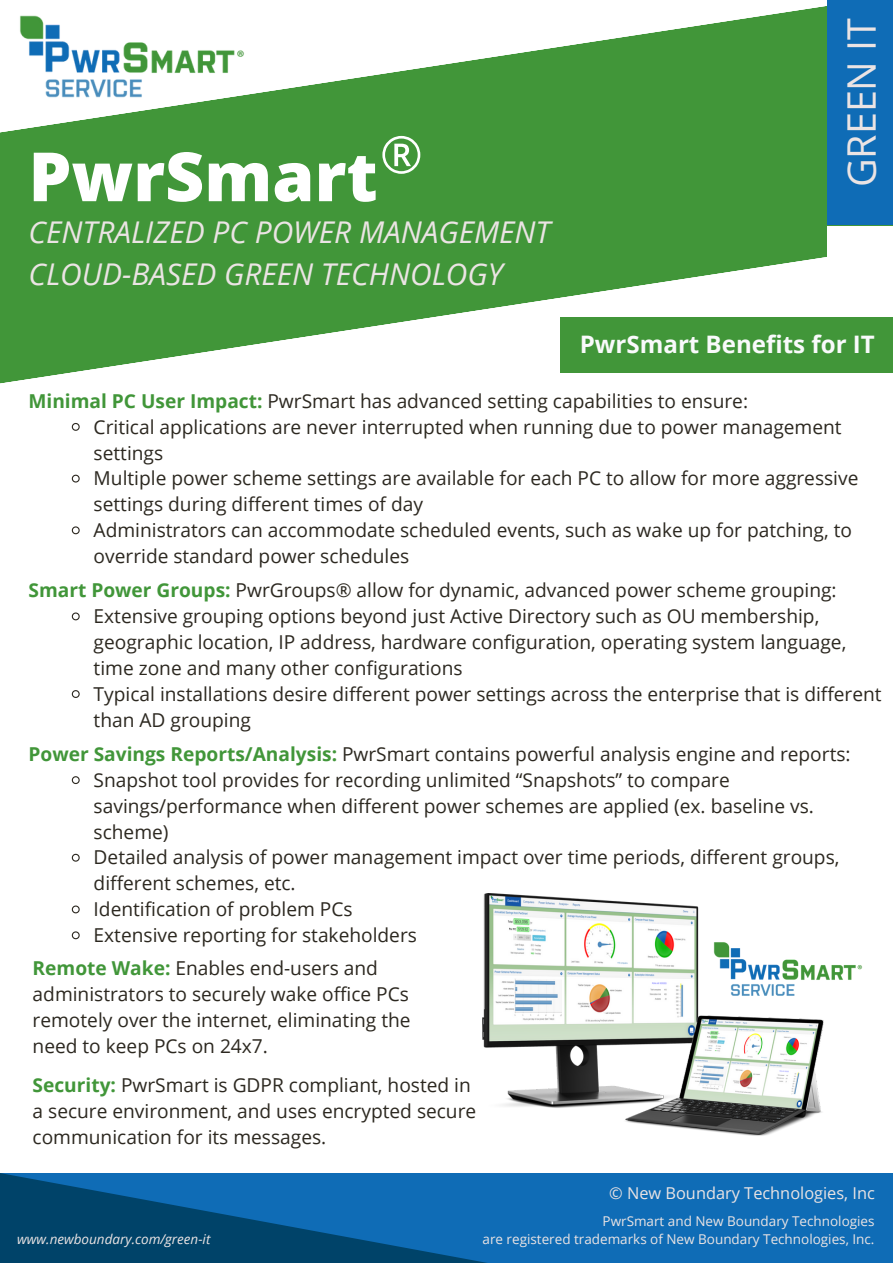
<style>
.page{position:relative;width:893px;height:1264px;background:#fff}
.page>*{position:absolute;margin:0;border:0;box-sizing:border-box;transform-origin:0 0}
.t1{font:800 67.95px "Open Sans";color:#fff}
.t2{font:51.6px "Open Sans";color:#fff}
.t3{font:39.3px "Open Sans";color:#ebe4e4}
.t4{font:italic 30px/41.5px "Open Sans";color:#ebe4e4}
.t5{font:700 24.15px "Open Sans";color:#f9fafb}
.t6{font:19.2px/25.8px "Open Sans";color:#2c2820}
.t7{font:16.35px "Open Sans";color:#ebe4e4}
.t8{font:13.5px/18px "Open Sans";color:#ebe4e4;text-align:right}
.t9{font:italic 13.5px "Open Sans";color:#ebe4e4}
.s1{font-weight:700;color:#419639}
</style>
<div class="page">
<div style="left:0;top:1172px;width:892px;height:90px;background:#0f6cb6"></div>
<svg style="left:0;top:1172px;width:671px;height:90px"></svg>
<img style="left:824px;top:965px;width:39px;height:15px">
<img style="left:482px;top:893px;width:342px;height:243px">
<svg style="left:71px;top:423px;width:9px;height:8px"></svg>
<svg style="left:71px;top:474px;width:9px;height:9px"></svg>
<svg style="left:71px;top:526px;width:9px;height:9px"></svg>
<svg style="left:0;top:6px;width:892px;height:378px;fill:#419639"></svg>
<div style="left:827px;top:0;width:65px;height:225px;background:#0f6cb6"></div>
<div style="left:827px;top:226px;width:65px;height:55px;background:#fff"></div>
<svg style="left:71px;top:612px;width:9px;height:9px"></svg>
<svg style="left:71px;top:690px;width:9px;height:8px"></svg>
<svg style="left:71px;top:776px;width:9px;height:9px"></svg>
<svg style="left:71px;top:853px;width:9px;height:9px"></svg>
<svg style="left:71px;top:905px;width:9px;height:9px"></svg>
<svg style="left:71px;top:931px;width:9px;height:9px"></svg>
<h2 class="t2" style="left:380px;top:118px;width:44px">®</h2>
<h1 class="t1" style="left:28px;top:129px;width:350px">PwrSmart</h1>
<h3 class="t4" style="left:28px;top:211px;width:523px">CENTRALIZED PC POWER MANAGEMENT<br>CLOUD-BASED GREEN TECHNOLOGY</h3>
<h3 class="t3" style="left:833px;top:187px;width:171px;rotate:-90deg">GREEN IT</h3>
<p class="t5" style="left:579px;top:327px;width:296px">PwrSmart Benefits for IT</p>
<p class="t6" style="left:28px;top:387px;width:721px"><span class="s1">Minimal PC User Impact:</span> PwrSmart has advanced setting capabilities to ensure:</p>
<p class="t6" style="left:94px;top:413px;width:766px">Critical applications are never interrupted when running due to power management settings<br>Multiple power scheme settings are available for each PC to allow for more aggressive settings during different times of day<br>Administrators can accommodate scheduled events, such as wake up for patching, to override standard power schedules</p>
<p class="t6" style="left:28px;top:577px;width:809px"><span class="s1">Smart Power Groups:</span> PwrGroups® allow for dynamic, advanced power scheme grouping:</p>
<p class="t6" style="left:94px;top:603px;width:789px">Extensive grouping options beyond just Active Directory such as OU membership, geographic location, IP address, hardware configuration, operating system language, time zone and many other configurations<br>Typical installations desire different power settings across the enterprise that is different than AD grouping</p>
<p class="t6" style="left:28px;top:740px;width:823px"><span class="s1">Power Savings Reports/Analysis:</span> PwrSmart contains powerful analysis engine and reports:</p>
<p class="t6" style="left:94px;top:766px;width:747px">Snapshot tool provides for recording unlimited “Snapshots” to compare savings/performance when different power schemes are applied (ex. baseline vs. scheme)<br>Detailed analysis of power management impact over time periods, different groups, different schemes, etc.<br>Identification of problem PCs<br>Extensive reporting for stakeholders</p>
<p class="t6" style="left:33px;top:955px;width:379px"><span class="s1">Remote Wake:</span> Enables end-users and administrators to securely wake office PCs remotely over the internet, eliminating the need to keep PCs on 24x7.</p>
<p class="t6" style="left:33px;top:1071px;width:445px"><span class="s1">Security:</span> PwrSmart is GDPR compliant, hosted in a secure environment, and uses encrypted secure communication for its messages.</p>
<p class="t7" style="left:609px;top:1181px;width:267px">© New Boundary Technologies, Inc</p>
<p class="t9" style="left:17px;top:1229px;width:194px">www.newboundary.com/green-it</p>
<p class="t8" style="left:482px;top:1211px;width:393px">PwrSmart and New Boundary Technologies<br>are registered trademarks of New Boundary Technologies, Inc.</p>
</div>
